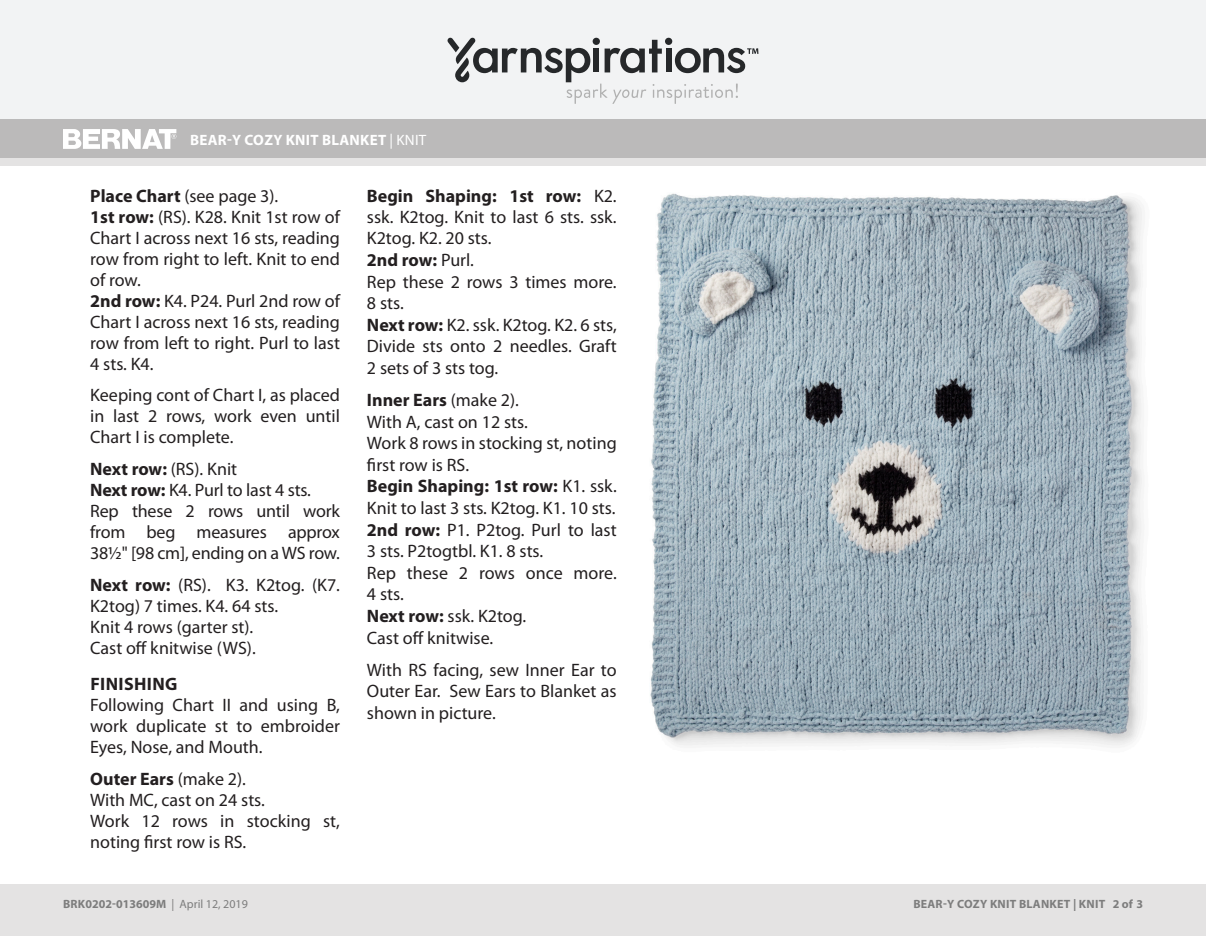
<style>
.page{position:relative;width:1206px;height:936px;background:#fff}
.page>*{position:absolute;margin:0;border:0;box-sizing:border-box;transform-origin:0 0}
.Body{font:18px/21.6px "Myriad Pro";color:#231f20}
.Instructions{font:18px/21px "Myriad Pro";color:#231f20;text-align:justify}
.Instructions-2{font:700 18px "Myriad Pro";color:#231f20}
.Subhead_All_Caps{font:700 18px "Myriad Pro";letter-spacing:.02em;color:#231f20}
.Pattern_Title{font:700 15px "Myriad Pro";letter-spacing:.02em;color:#fff}
.t1{font:700 12px "Myriad Pro";letter-spacing:.02em;color:#7d7d7d}
.t2{font:700 12px "Myriad Pro";color:#7d7d7d}
.s1{font-weight:400}
.s2{font-weight:700}
</style>
<div class="page">
<div style="left:0;top:884px;width:1206px;height:52px;background:#e4e3e3"></div>
<div style="left:0;top:158px;width:1206px;height:8px;background:#e4e3e3"></div>
<div style="left:0;top:0;width:1206px;height:120px;background:#f2f3f4"></div>
<div style="left:0;top:120px;width:1206px;height:38px;background:#bbbaba"></div>
<svg style="left:63px;top:129px;width:113px;height:20px"></svg>
<svg style="left:447px;top:38px;width:311px;height:66px"></svg>
<img style="left:650px;top:193px;width:492px;height:553px">
<p class="Pattern_Title" style="left:190px;top:130px;width:238px">BEAR-Y COZY KNIT BLANKET <span class="s1">| KNIT</span></p>
<p class="Instructions" style="left:90px;top:186px;width:190px"><span class="s2">Place Chart</span> (see page 3).</p>
<p class="Instructions" style="left:90px;top:207px;width:251px"><span class="s2">1st row:</span> (RS). K28. Knit 1st row of Chart I across next 16 sts, reading row from right to left. Knit to end of row.</p>
<p class="Instructions" style="left:90px;top:291px;width:251px"><span class="s2">2nd row:</span> K4. P24. Purl 2nd row of Chart I across next 16 sts, reading row from left to right. Purl to last 4 sts. K4.</p>
<p class="Body" style="left:90px;top:385px;width:251px;line-height:21px;text-align:justify">Keeping cont of Chart I, as placed in last 2 rows, work even until Chart I is complete.</p>
<p class="Instructions" style="left:90px;top:459px;width:149px"><span class="s2">Next row:</span> (RS). Knit</p>
<p class="Instructions" style="left:90px;top:480px;width:222px"><span class="s2">Next row:</span> K4. Purl to last 4 sts.</p>
<p class="Body" style="left:90px;top:500px;width:251px;text-align:justify">Rep these 2 rows until work from beg measures approx 38½" [98 cm], ending on a WS row.</p>
<p class="Instructions" style="left:90px;top:575px;width:251px"><span class="s2">Next row:</span> (RS). K3. K2tog. (K7.<br>K2tog) 7 times. K4. 64 sts.</p>
<p class="Body" style="left:90px;top:616px;width:165px">Knit 4 rows (garter st).</p>
<p class="Body" style="left:90px;top:638px;width:167px">Cast off knitwise (WS).</p>
<p class="Subhead_All_Caps" style="left:90px;top:673px;width:88px">FINISHING</p>
<p class="Body" style="left:90px;top:695px;width:251px;line-height:21px;text-align:justify">Following Chart II and using B, work duplicate st to embroider Eyes, Nose, and Mouth.</p>
<p class="Instructions-2" style="left:90px;top:767px;width:157px">Outer Ears <span class="s1">(make 2).</span></p>
<p class="Body" style="left:90px;top:789px;width:176px">With MC, cast on 24 sts.</p>
<p class="Body" style="left:90px;top:811px;width:251px;line-height:21px">Work 12 rows in stocking st, noting first row is RS.</p>
<p class="Instructions" style="left:367px;top:185px;width:251px"><span class="s2">Begin Shaping: 1st row:</span> K2. ssk. K2tog. Knit to last 6 sts. ssk.<br>K2tog. K2. 20 sts.</p>
<p class="Instructions-2" style="left:367px;top:248px;width:109px">2nd row: <span class="s1">Purl.</span></p>
<p class="Body" style="left:367px;top:271px;width:251px">Rep these 2 rows 3 times more.<br>8 sts.</p>
<p class="Instructions" style="left:367px;top:315px;width:251px"><span class="s2">Next row:</span> K2. ssk. K2tog. K2. 6 sts,</p>
<p class="Body" style="left:367px;top:336px;width:251px">Divide sts onto 2 needles. Graft<br>2 sets of 3 sts tog.</p>
<p class="Instructions-2" style="left:367px;top:388px;width:153px">Inner Ears <span class="s1">(make 2).</span></p>
<p class="Body" style="left:367px;top:411px;width:162px">With A, cast on 12 sts.</p>
<p class="Body" style="left:367px;top:433px;width:251px">Work 8 rows in stocking st, noting first row is RS.</p>
<p class="Instructions" style="left:367px;top:476px;width:251px;line-height:21.6px"><span class="s2">Begin Shaping: 1st row:</span> K1. ssk.<br>Knit to last 3 sts. K2tog. K1. 10 sts.</p>
<p class="Instructions" style="left:367px;top:519px;width:251px;line-height:21.6px"><span class="s2">2nd row:</span> P1. P2tog. Purl to last<br>3 sts. P2togtbl. K1. 8 sts.</p>
<p class="Body" style="left:367px;top:562px;width:251px">Rep these 2 rows once more.<br>4 sts.</p>
<p class="Instructions" style="left:367px;top:606px;width:161px"><span class="s2">Next row:</span> ssk. K2tog.</p>
<p class="Body" style="left:367px;top:627px;width:128px">Cast off knitwise.</p>
<p class="Body" style="left:367px;top:659px;width:251px;text-align:justify">With RS facing, sew Inner Ear to Outer Ear. Sew Ears to Blanket as shown in picture.</p>
<p class="t2" style="left:63px;top:896px;width:186px">BRK0202-013609M <span class="s1">| April 12, 2019</span></p>
<p class="t1" style="left:913px;top:896px;width:231px">BEAR-Y COZY KNIT BLANKET | KNIT 2 of 3</p>
</div>
